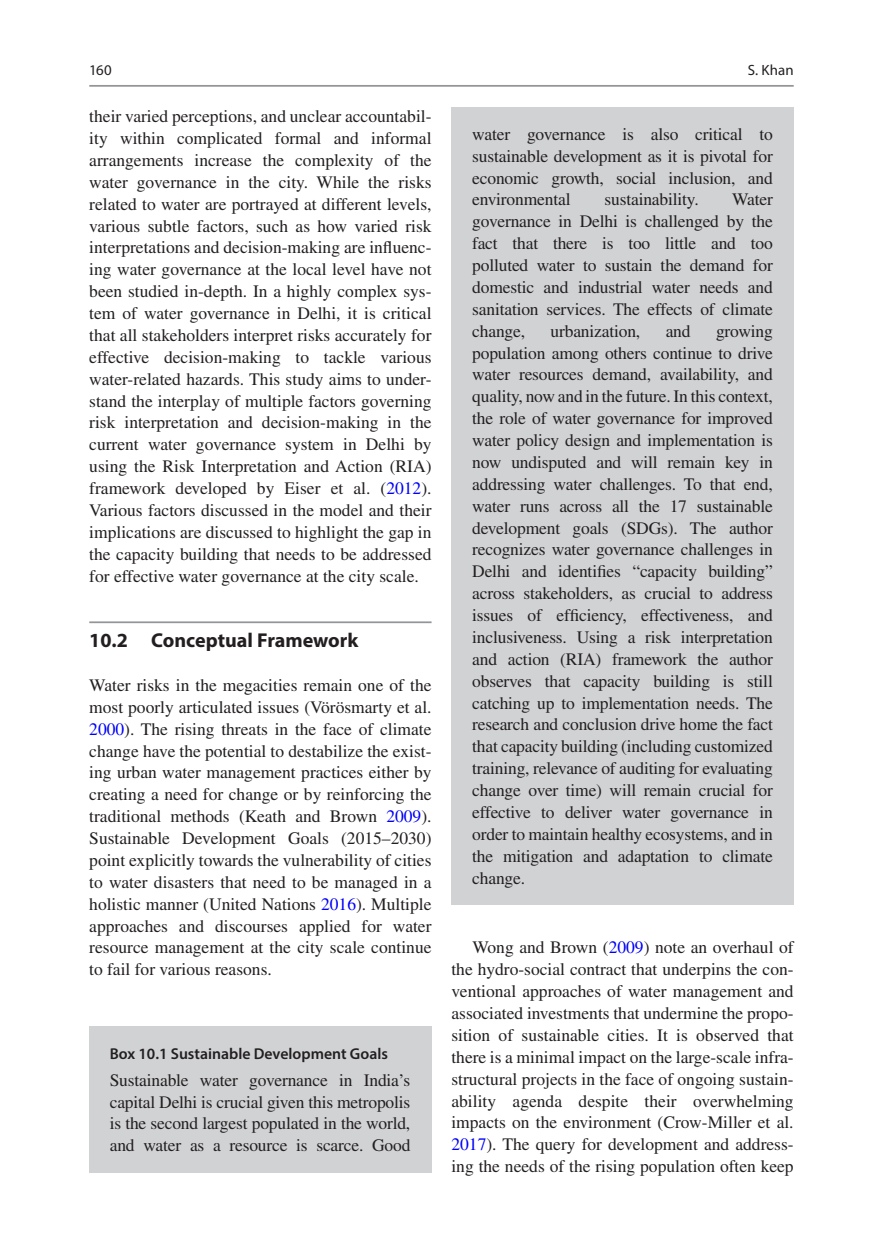
<style>
.page{position:relative;width:883px;height:1260px;background:#fff}
.page>*{position:absolute;margin:0;border:0;box-sizing:border-box;transform-origin:0 0}
.t1{font:700 20.12px "Myriad Pro";color:#231f20}
.t2{font:17.5px/21.9px "Times LT Std";letter-spacing:-.01em;color:#231f20;text-align:justify}
.t3{font:600 15.75px "Myriad Pro";color:#231f20}
.t4{font:14.88px "Myriad Pro Regular 2";color:#231f20}
.t5{font:14.88px "Myriad Pro";color:#231f20}
.s1{color:#0000fa}
</style>
<div class="page">
<hr style="left:89px;top:621px;width:343px;height:2px;background:#939598">
<div style="left:89px;top:1026px;width:342px;height:146px;background:#d1d2d4"></div>
<div style="left:451px;top:107px;width:343px;height:797px;background:#d1d2d4"></div>
<hr style="left:89px;top:85px;width:705px;height:2px;background:#939598">
<p class="t5" style="left:89px;top:61px;width:24px">160</p>
<p class="t2" style="left:89px;top:105px;width:344px">their varied perceptions, and unclear accountabil&shy;ity within complicated formal and informal arrangements increase the complexity of the water governance in the city. While the risks related to water are portrayed at different levels, various subtle factors, such as how varied risk interpretations and decision-making are influenc&shy;ing water governance at the local level have not been studied in-depth. In a highly complex sys&shy;tem of water governance in Delhi, it is critical that all stakeholders interpret risks accurately for effective decision-making to tackle various water-related hazards. This study aims to under&shy;stand the interplay of multiple factors governing risk interpretation and decision-making in the current water governance system in Delhi by using the Risk Interpretation and Action (RIA) framework developed by Eiser et al. (<span class="s1">2012</span>).<br>Various factors discussed in the model and their implications are discussed to highlight the gap in the capacity building that needs to be addressed for effective water governance at the city scale.</p>
<p class="t1" style="left:89px;top:627px;width:271px">10.2 Conceptual Framework</p>
<p class="t2" style="left:89px;top:674px;width:344px">Water risks in the megacities remain one of the most poorly articulated issues (Vörösmarty et al.<br><span class="s1">2000</span>). The rising threats in the face of climate change have the potential to destabilize the exist&shy;ing urban water management practices either by creating a need for change or by reinforcing the traditional methods (Keath and Brown <span class="s1">2009</span>).<br>Sustainable Development Goals (2015–2030) point explicitly towards the vulnerability of cities to water disasters that need to be managed in a holistic manner (United Nations <span class="s1">2016</span>). Multiple approaches and discourses applied for water resource management at the city scale continue to fail for various reasons.</p>
<p class="t3" style="left:110px;top:1043px;width:280px">Box 10.1 Sustainable Development Goals</p>
<p class="t2" style="left:110px;top:1069px;width:302px">Sustainable water governance in India’s capital Delhi is crucial given this metropolis is the second largest populated in the world, and water as a resource is scarce. Good</p>
<p class="t4" style="left:748px;top:61px;width:47px">S. Khan</p>
<p class="t2" style="left:472px;top:123px;width:302px">water governance is also critical to sustainable development as it is pivotal for economic growth, social inclusion, and environmental</p>
<p class="t2" style="left:605px;top:189px;width:96px">sustainability.</p>
<p class="t2" style="left:472px;top:189px;width:302px;text-indent:260px">Water governance in Delhi is challenged by the fact that there is too little and too polluted water to sustain the demand for domestic and industrial water needs and sanitation services. The effects of climate change,</p>
<p class="t2" style="left:472px;top:320px;width:302px;text-indent:244px">growing population among others continue to drive water resources demand, availability, and quality, now and in the future. In this context, the role of water governance for improved water policy design and implementation is now undisputed and will remain key in addressing water challenges. To that end, water runs across all the 17 sustainable development goals (SDGs). The author recognizes water governance challenges in Delhi and identifies “capacity building” across stakeholders, as crucial to address issues of efficiency, effectiveness, and inclusiveness. Using a risk interpretation and action (RIA) framework the author observes that capacity building is still catching up to implementation needs. The research and conclusion drive home the fact that capacity building (including customized training, relevance of auditing for evaluating change over time) will remain crucial for effective to deliver water governance in order to maintain healthy ecosystems, and in the mitigation and adaptation to climate change.</p>
<p class="t2" style="left:551px;top:320px;width:91px">urbanization,</p>
<p class="t2" style="left:666px;top:320px;width:26px">and</p>
<p class="t2" style="left:451px;top:937px;width:344px;text-indent:21px">Wong and Brown (<span class="s1">2009</span>) note an overhaul of the hydro-social contract that underpins the con&shy;ventional approaches of water management and associated investments that undermine the propo&shy;sition of sustainable cities. It is observed that there is a minimal impact on the large-scale infra&shy;structural projects in the face of ongoing sustain&shy;ability agenda despite their overwhelming impacts on the environment (Crow-Miller et al.<br><span class="s1">2017</span>). The query for development and address&shy;ing the needs of the rising population often keep</p>
</div>
